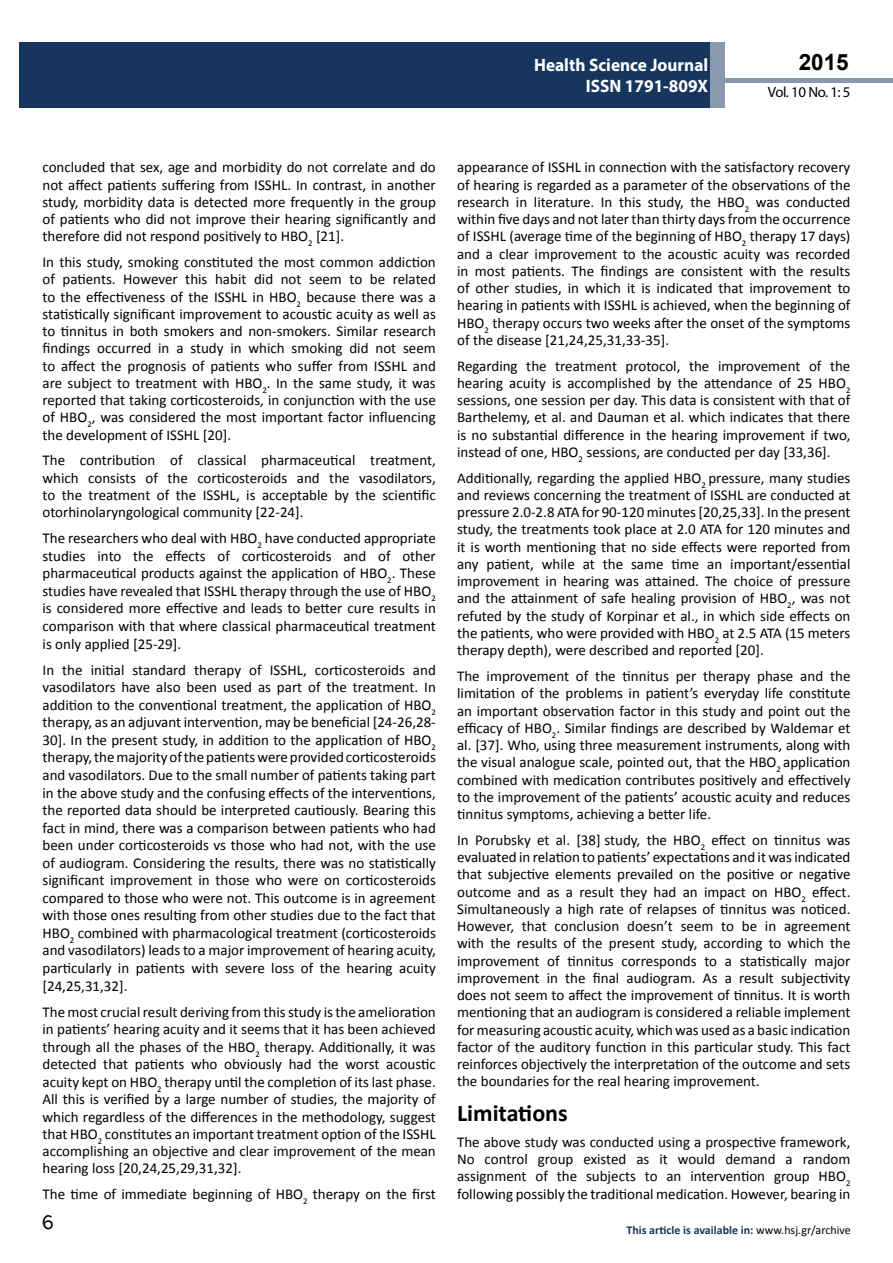
<style>
.page{position:relative;width:893px;height:1263px;background:#fff}
.page>*{position:absolute;margin:0;border:0;box-sizing:border-box;transform-origin:0 0}
.t1{font:25.5px "Tunga";color:#000}
.t2{font:700 24px "Calibri";color:#000}
.t3{font:700 22.5px "Arial";color:#000}
.t4{font:700 18px/21.6px "Myriad Pro";color:#fff;text-align:right;scale:.96 1}
.t5{font:15px/17.2px "Calibri";color:#000;text-align:justify}
.t6{font:14.85px "Myriad Pro";letter-spacing:-.03em;color:#000}
.t7{font:700 12px "Calibri";color:#16365d}
.s1{font-weight:400;color:#000}
</style>
<div class="page">
<hr style="left:725px;top:78px;width:168px;height:4px;background:#8a9aae">
<div style="left:19px;top:42px;width:690px;height:66px;background:#16365d"></div>
<div style="left:709px;top:42px;width:16px;height:66px;background:#8a9aae"></div>
<p class="t4" style="left:517px;top:53px;width:198px">ARCHIVO DE MEDICINA<br>6 8 9465</p>
<h3 class="t3" style="left:799px;top:47px;width:52px">2015</h3>
<p class="t4" style="left:534px;top:53px;width:183px">Health Science Journal<br>ISSN 1791-809X</p>
<p class="t6" style="left:768px;top:83px;width:84px">Vol. 10 No. 1: 5</p>
<p class="t5" style="left:43px;top:159px;width:395px">concluded that sex, age and morbidity do not correlate and do not affect patients suffering from ISSHL. In contrast, in another study, morbidity data is detected more frequently in the group of patients who did not improve their hearing significantly and therefore did not respond positively to HBO<sub>2</sub> [21].</p>
<p class="t5" style="left:42px;top:254px;width:395px">In this study, smoking constituted the most common addiction of patients. However this habit did not seem to be related to the effectiveness of the ISSHL in HBO<sub>2</sub> because there was a statistically significant improvement to acoustic acuity as well as to tinnitus in both smokers and non-smokers. Similar research findings occurred in a study in which smoking did not seem to affect the prognosis of patients who suffer from ISSHL and are subject to treatment with HBO<sub>2</sub>. In the same study, it was reported that taking corticosteroids, in conjunction with the use of HBO<sub>2</sub>, was considered the most important factor influencing the development of ISSHL [20].</p>
<p class="t5" style="left:43px;top:452px;width:395px">The contribution of classical pharmaceutical treatment, which consists of the corticosteroids and the vasodilators, to the treatment of the ISSHL, is acceptable by the scientific otorhinolaryngological community [22-24].</p>
<p class="t5" style="left:42px;top:530px;width:395px">The researchers who deal with HBO<sub>2</sub> have conducted appropriate studies into the effects of corticosteroids and of other pharmaceutical products against the application of HBO<sub>2</sub>. These studies have revealed that ISSHL therapy through the use of HBO<sub>2 </sub>is considered more effective and leads to better cure results in comparison with that where classical pharmaceutical treatment is only applied [25-29].</p>
<p class="t5" style="left:42px;top:661px;width:395px">In the initial standard therapy of ISSHL, corticosteroids and vasodilators have also been used as part of the treatment. In addition to the conventional treatment, the application of HBO<sub>2 </sub>therapy, as an adjuvant intervention, may be beneficial [24-26,28- 30]. In the present study, in addition to the application of HBO<sub>2 </sub>therapy,themajorityofthepatientswereprovidedcorticosteroids and vasodilators. Due to the small number of patients taking part in the above study and the confusing effects of the interventions, the reported data should be interpreted cautiously. Bearing this fact in mind, there was a comparison between patients who had been under corticosteroids vs those who had not, with the use of audiogram. Considering the results, there was no statistically significant improvement in those who were on corticosteroids compared to those who were not. This outcome is in agreement with those ones resulting from other studies due to the fact that HBO<sub>2</sub> combined with pharmacological treatment (corticosteroids and vasodilators) leads to a major improvement of hearing acuity, particularly in patients with severe loss of the hearing acuity [24,25,31,32].</p>
<p class="t5" style="left:42px;top:1003px;width:395px">The most crucial result deriving from this study is the amelioration in patients’ hearing acuity and it seems that it has been achieved through all the phases of the HBO<sub>2</sub> therapy. Additionally, it was detected that patients who obviously had the worst acoustic acuity kept on HBO<sub>2</sub> therapy until the completion of its last phase.<br>All this is verified by a large number of studies, the majority of which regardless of the differences in the methodology, suggest that HBO<sub>2</sub> constitutes an important treatment option of the ISSHL accomplishing an objective and clear improvement of the mean hearing loss [20,24,25,29,31,32].</p>
<p class="t5" style="left:43px;top:1185px;width:395px">The time of immediate beginning of HBO<sub>2</sub> therapy on the first</p>
<h1 class="t1" style="left:42px;top:1205px;width:14px">6</h1>
<p class="t5" style="left:457px;top:159px;width:395px">appearance of ISSHL in connection with the satisfactory recovery of hearing is regarded as a parameter of the observations of the research in literature. In this study, the HBO<sub>2</sub> was conducted within five days and not later than thirty days from the occurrence of ISSHL (average time of the beginning of HBO<sub>2</sub> therapy 17 days) and a clear improvement to the acoustic acuity was recorded in most patients. The findings are consistent with the results of other studies, in which it is indicated that improvement to hearing in patients with ISSHL is achieved, when the beginning of HBO<sub>2</sub> therapy occurs two weeks after the onset of the symptoms of the disease [21,24,25,31,33-35].</p>
<p class="t5" style="left:457px;top:357px;width:395px">Regarding the treatment protocol, the improvement of the hearing acuity is accomplished by the attendance of 25 HBO<sub>2 </sub>sessions, one session per day. This data is consistent with that of Barthelemy, et al. and Dauman et al. which indicates that there is no substantial difference in the hearing improvement if two, instead of one, HBO<sub>2</sub> sessions, are conducted per day [33,36].</p>
<p class="t5" style="left:457px;top:469px;width:395px">Additionally, regarding the applied HBO<sub>2</sub> pressure, many studies and reviews concerning the treatment of ISSHL are conducted at pressure 2.0-2.8 ATA for 90-120 minutes [20,25,33]. In the present study, the treatments took place at 2.0 ATA for 120 minutes and it is worth mentioning that no side effects were reported from any patient, while at the same time an important/essential improvement in hearing was attained. The choice of pressure and the attainment of safe healing provision of HBO<sub>2</sub>, was not refuted by the study of Korpinar et al., in which side effects on the patients, who were provided with HBO<sub>2</sub> at 2.5 ATA (15 meters therapy depth), were described and reported [20].</p>
<p class="t5" style="left:457px;top:667px;width:395px">The improvement of the tinnitus per therapy phase and the limitation of the problems in patient’s everyday life constitute an important observation factor in this study and point out the efficacy of HBO<sub>2</sub>. Similar findings are described by Waldemar et al. [37]. Who, using three measurement instruments, along with the visual analogue scale, pointed out, that the HBO<sub>2</sub> application combined with medication contributes positively and effectively to the improvement of the patients’ acoustic acuity and reduces tinnitus symptoms, achieving a better life.</p>
<p class="t5" style="left:457px;top:831px;width:395px">In Porubsky et al. [38] study, the HBO<sub>2</sub> effect on tinnitus was evaluated in relation to patients’ expectations and it wasindicated that subjective elements prevailed on the positive or negative outcome and as a result they had an impact on HBO<sub>2</sub> effect.<br>Simultaneously a high rate of relapses of tinnitus was noticed.<br>However, that conclusion doesn’t seem to be in agreement with the results of the present study, according to which the improvement of tinnitus corresponds to a statistically major improvement in the final audiogram. As a result subjectivity does not seem to affect the improvement of tinnitus. It is worth mentioning that an audiogram is considered a reliable implement formeasuring acoustic acuity, which was used as a basic indication factor of the auditory function in this particular study. This fact reinforces objectively the interpretation of the outcome and sets the boundaries for the real hearing improvement.</p>
<h2 class="t2" style="left:457px;top:1098px;width:112px">Limitations</h2>
<p class="t5" style="left:457px;top:1133px;width:395px">The above study was conducted using a prospective framework, No control group existed as it would demand a random assignment of the subjects to an intervention group HBO<sub>2 </sub>following possibly the traditional medication. However, bearing in</p>
<p class="t7" style="left:626px;top:1223px;width:226px">This article is available in: <span class="s1">www.hsj.gr/archive</span></p>
</div>
